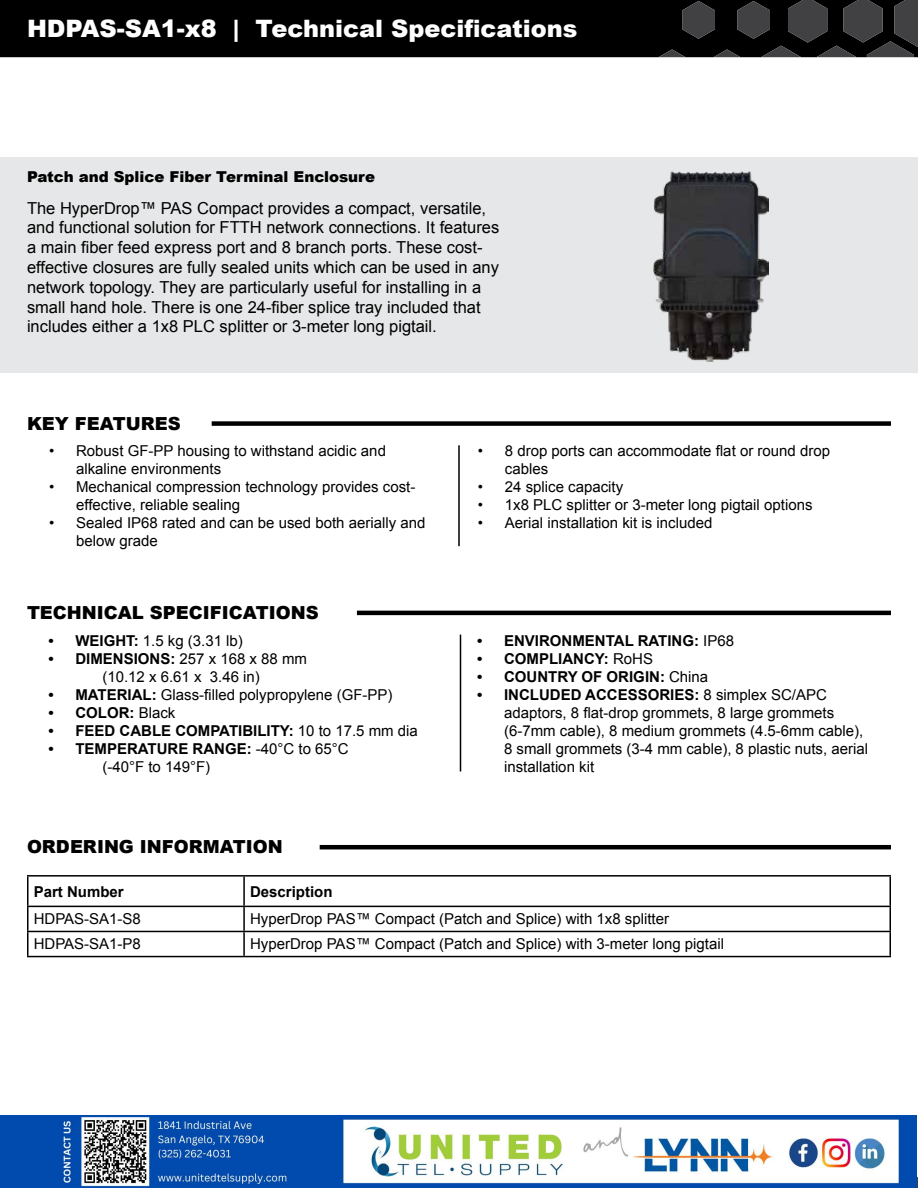
<style>
.page{position:relative;width:918px;height:1188px;background:#fff}
.page>*{position:absolute;margin:0;border:0;box-sizing:border-box;transform-origin:0 0}
.t1{font:900 24px "Arial";color:#fff}
.t2{font:900 18px "Arial";color:#000}
.t3{font:16.5px/19.8px "Arial";color:#000}
.t4{font:15px/18px "Arial";color:#000}
.t5{font:700 15px "Arial";color:#000}
.t6{font:900 15px "Arial";color:#000}
.s1{font-weight:700}
.s2{font-weight:400}
</style>
<div class="page">
<div style="left:0;top:0;width:658px;height:57px;background:#000"></div>
<svg style="left:658px;top:0;width:260px;height:57px;background:#1e1e1e"></svg>
<div style="left:0;top:157px;width:918px;height:216px;background:#e6e7e8"></div>
<div style="left:212px;top:421px;width:679px;height:5px;background:#000"></div>
<hr style="left:458px;top:445px;width:2px;height:101px;background:#000">
<hr style="left:357px;top:611px;width:534px;height:4px;background:#000">
<hr style="left:460px;top:635px;width:1px;height:137px;background:#000">
<hr style="left:320px;top:845px;width:571px;height:4px;background:#000">
<hr style="left:27px;top:875px;width:217px;height:2px;background:#000">
<hr style="left:244px;top:875px;width:647px;height:2px;background:#000">
<hr style="left:243px;top:877px;width:2px;height:29px;background:#000">
<hr style="left:27px;top:906px;width:217px;height:1px;background:#000">
<hr style="left:244px;top:906px;width:647px;height:1px;background:#000">
<hr style="left:243px;top:907px;width:2px;height:24px;background:#000">
<hr style="left:27px;top:931px;width:217px;height:1px;background:#000">
<svg style="left:27px;top:877px;width:1px;height:79px"></svg>
<hr style="left:244px;top:931px;width:647px;height:1px;background:#000">
<hr style="left:243px;top:932px;width:2px;height:24px;background:#000">
<svg style="left:890px;top:877px;width:1px;height:79px"></svg>
<hr style="left:27px;top:956px;width:217px;height:1px;background:#000">
<hr style="left:244px;top:956px;width:647px;height:1px;background:#000">
<img style="left:653px;top:172px;width:115px;height:189px">
<img style="left:0;top:1115px;width:916px;height:72px">
<h1 class="t1" style="left:27px;top:11px;width:552px">HDPAS-SA1-x8 | Technical Specifications</h1>
<p class="t6" style="left:27px;top:166px;width:350px">Patch and Splice Fiber Terminal Enclosure</p>
<p class="t3" style="left:27px;top:198px;width:474px">The HyperDrop™ PAS Compact provides a compact, versatile, and functional solution for FTTH network connections. It features a main fiber feed express port and 8 branch ports. These cost&shy;effective closures are fully sealed units which can be used in any network topology. They are particularly useful for installing in a small hand hole. There is one 24-fiber splice tray included that includes either a 1x8 PLC splitter or 3-meter long pigtail.</p>
<p class="t2" style="left:27px;top:410px;width:155px">KEY FEATURES</p>
<p class="t4" style="left:76px;top:442px;width:311px;text-indent:-27px">• Robust GF-PP housing to withstand acidic and alkaline environments</p>
<p class="t4" style="left:76px;top:478px;width:341px;text-indent:-27px">• Mechanical compression technology provides cost&shy;effective, reliable sealing</p>
<p class="t4" style="left:76px;top:514px;width:351px;text-indent:-27px">• Sealed IP68 rated and can be used both aerially and below grade</p>
<p class="t2" style="left:27px;top:600px;width:293px">TECHNICAL SPECIFICATIONS</p>
<p class="t4" style="left:48px;top:631px;width:196px"><span class="s1">• WEIGHT:</span> 1.5 kg (3.31 lb)</p>
<p class="t4" style="left:48px;top:649px;width:260px;text-align:center"><span class="s1">• DIMENSIONS:</span> 257 x 168 x 88 mm (10.12 x 6.61 x 3.46 in)</p>
<p class="t4" style="left:48px;top:685px;width:346px"><span class="s1">• MATERIAL:</span> Glass-filled polypropylene (GF-PP)</p>
<p class="t5" style="left:48px;top:702px;width:129px">• COLOR: <span class="s2">Black</span></p>
<p class="t5" style="left:48px;top:720px;width:371px">• FEED CABLE COMPATIBILITY: <span class="s2">10 to 17.5 mm dia</span></p>
<p class="t4" style="left:102px;top:739px;width:248px;text-indent:-54px"><span class="s1">• TEMPERATURE RANGE:</span> -40°C to 65°C (-40°F to 149°F)</p>
<p class="t4" style="left:505px;top:442px;width:327px;text-indent:-27px">• 8 drop ports can accommodate flat or round drop cables</p>
<p class="t4" style="left:478px;top:478px;width:147px">• 24 splice capacity</p>
<p class="t4" style="left:478px;top:496px;width:336px">• 1x8 PLC splitter or 3-meter long pigtail options</p>
<p class="t4" style="left:478px;top:514px;width:236px">• Aerial installation kit is included</p>
<p class="t5" style="left:477px;top:630px;width:259px">• ENVIRONMENTAL RATING: <span class="s2">IP68</span></p>
<p class="t5" style="left:477px;top:648px;width:177px">• COMPLIANCY: <span class="s2">RoHS</span></p>
<p class="t5" style="left:477px;top:666px;width:233px">• COUNTRY OF ORIGIN: <span class="s2">China</span></p>
<p class="t4" style="left:504px;top:685px;width:365px;text-indent:-27px"><span class="s1">• INCLUDED ACCESSORIES:</span> 8 simplex SC/APC adaptors, 8 flat-drop grommets, 8 large grommets (6-7mm cable), 8 medium grommets (4.5-6mm cable), 8 small grommets (3-4 mm cable), 8 plastic nuts, aerial installation kit</p>
<p class="t2" style="left:27px;top:834px;width:257px">ORDERING INFORMATION</p>
<p class="t5" style="left:34px;top:881px;width:92px">Part Number</p>
<p class="t5" style="left:250px;top:881px;width:84px">Description</p>
<p class="t4" style="left:34px;top:910px;width:109px">HDPAS-SA1-S8</p>
<p class="t4" style="left:250px;top:910px;width:421px">HyperDrop PAS™ Compact (Patch and Splice) with 1x8 splitter</p>
<p class="t4" style="left:34px;top:935px;width:109px">HDPAS-SA1-P8</p>
<p class="t4" style="left:250px;top:935px;width:476px">HyperDrop PAS™ Compact (Patch and Splice) with 3-meter long pigtail</p>
</div>
